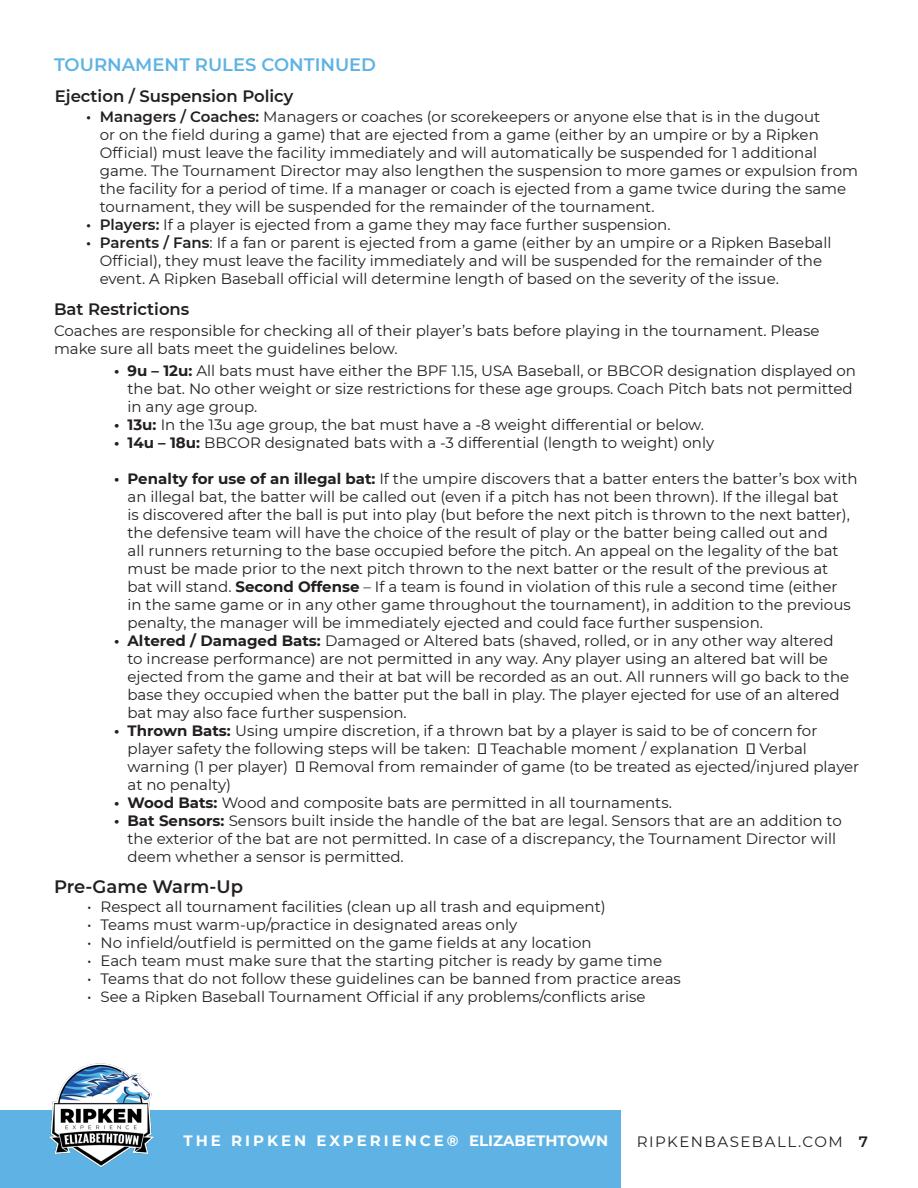
<style>
.page{position:relative;width:918px;height:1188px;background:#fff}
.page>*{position:absolute;margin:0;border:0;box-sizing:border-box;transform-origin:0 0}
.t1{font:600 18px "Montserrat";color:#5eb3e4}
.t2{font:600 18px "Montserrat";color:#231f20}
.t3{font:600 16.5px "Montserrat";color:#231f20}
.t4{font:15px/18px "Montserrat";color:#231f20}
.t5{font:700 15px "Montserrat";letter-spacing:.19em;color:#fff}
.t6{font:15px "Montserrat";letter-spacing:.1em;color:#231f20}
.s1{font-weight:600}
.s2{font-weight:700}
</style>
<div class="page">
<div style="left:0;top:1111px;width:621px;height:77px;background:#5eb3e4"></div>
<img style="left:39px;top:1063px;width:125px;height:105px">
<p class="t1" style="left:54px;top:52px;width:324px">TOURNAMENT RULES CONTINUED</p>
<p class="t3" style="left:55px;top:84px;width:240px">Ejection / Suspension Policy</p>
<p class="t4" style="left:100px;top:107px;width:760px;text-indent:-14px"><span class="s1">• Managers / Coaches:</span> Managers or coaches (or scorekeepers or anyone else that is in the dugout<br>or on the field during a game) that are ejected from a game (either by an umpire or by a Ripken Official) must leave the facility immediately and will automatically be suspended for 1 additional game. The Tournament Director may also lengthen the suspension to more games or expulsion from the facility for a period of time. If a manager or coach is ejected from a game twice during the same tournament, they will be suspended for the remainder of the tournament.</p>
<p class="t4" style="left:86px;top:215px;width:586px"><span class="s1">• Players:</span> If a player is ejected from a game they may face further suspension.</p>
<p class="t4" style="left:100px;top:233px;width:733px;text-indent:-14px"><span class="s1">• Parents / Fans</span>: If a fan or parent is ejected from a game (either by an umpire or a Ripken Baseball<br>Official), they must leave the facility immediately and will be suspended for the remainder of the event. A Ripken Baseball official will determine length of based on the severity of the issue.</p>
<p class="t3" style="left:54px;top:297px;width:137px">Bat Restrictions</p>
<p class="t4" style="left:54px;top:321px;width:767px">Coaches are responsible for checking all of their player’s bats before playing in the tournament. Please make sure all bats meet the guidelines below.</p>
<p class="t4" style="left:128px;top:361px;width:730px;text-indent:-14px"><span class="s2">• 9u – 12u:</span> All bats must have either the BPF 1.15, USA Baseball, or BBCOR designation displayed on the bat. No other weight or size restrictions for these age groups. Coach Pitch bats not permitted in any age group.</p>
<p class="t4" style="left:114px;top:415px;width:592px"><span class="s2">• 13u:</span> In the 13u age group, the bat must have a -8 weight differential or below.</p>
<p class="t4" style="left:114px;top:433px;width:602px"><span class="s2">• 14u – 18u:</span> BBCOR designated bats with a -3 differential (length to weight) only</p>
<p class="t4" style="left:128px;top:469px;width:732px;text-indent:-14px"><span class="s2">• Penalty for use of an illegal bat:</span> If the umpire discovers that a batter enters the batter’s box with an illegal bat, the batter will be called out (even if a pitch has not been thrown). If the illegal bat<br>is discovered after the ball is put into play (but before the next pitch is thrown to the next batter), the defensive team will have the choice of the result of play or the batter being called out and<br>all runners returning to the base occupied before the pitch. An appeal on the legality of the bat must be made prior to the next pitch thrown to the next batter or the result of the previous at<br>bat will stand. <span class="s2">Second Offense</span> – If a team is found in violation of this rule a second time (either<br>in the same game or in any other game throughout the tournament), in addition to the previous penalty, the manager will be immediately ejected and could face further suspension.</p>
<p class="t4" style="left:128px;top:631px;width:723px;text-indent:-14px"><span class="s2">• Altered / Damaged Bats:</span> Damaged or Altered bats (shaved, rolled, or in any other way altered to increase performance) are not permitted in any way. Any player using an altered bat will be ejected from the game and their at bat will be recorded as an out. All runners will go back to the base they occupied when the batter put the ball in play. The player ejected for use of an altered bat may also face further suspension.</p>
<p class="t4" style="left:128px;top:721px;width:733px;text-indent:-14px"><span class="s2">• Thrown Bats:</span> Using umpire discretion, if a thrown bat by a player is said to be of concern for player safety the following steps will be taken: ▫ Teachable moment / explanation ▫ Verbal warning (1 per player) ▫ Removal from remainder of game (to be treated as ejected/injured player at no penalty)</p>
<p class="t4" style="left:114px;top:793px;width:559px"><span class="s2">• Wood Bats:</span> Wood and composite bats are permitted in all tournaments.</p>
<p class="t4" style="left:128px;top:811px;width:716px;text-indent:-14px"><span class="s2">• Bat Sensors:</span> Sensors built inside the handle of the bat are legal. Sensors that are an addition to the exterior of the bat are not permitted. In case of a discrepancy, the Tournament Director will deem whether a sensor is permitted.</p>
<p class="t2" style="left:54px;top:874px;width:191px">Pre-Game Warm-Up</p>
<p class="t4" style="left:87px;top:898px;width:520px">• Respect all tournament facilities (clean up all trash and equipment)</p>
<p class="t4" style="left:87px;top:916px;width:432px">• Teams must warm-up/practice in designated areas only</p>
<p class="t4" style="left:87px;top:934px;width:506px">• No infield/outfield is permitted on the game fields at any location</p>
<p class="t4" style="left:87px;top:952px;width:577px">• Each team must make sure that the starting pitcher is ready by game time</p>
<p class="t4" style="left:87px;top:970px;width:595px">• Teams that do not follow these guidelines can be banned from practice areas</p>
<p class="t4" style="left:87px;top:988px;width:560px">• See a Ripken Baseball Tournament Official if any problems/confl icts arise</p>
<p class="t5" style="left:184px;top:1130px;width:426px">THE RIPKEN EXPERIENCE® ELIZABETHTOWN</p>
<p class="t6" style="left:637px;top:1132px;width:233px">RIPKENBASEBALL.COM <span class="s1">7</span></p>
</div>
